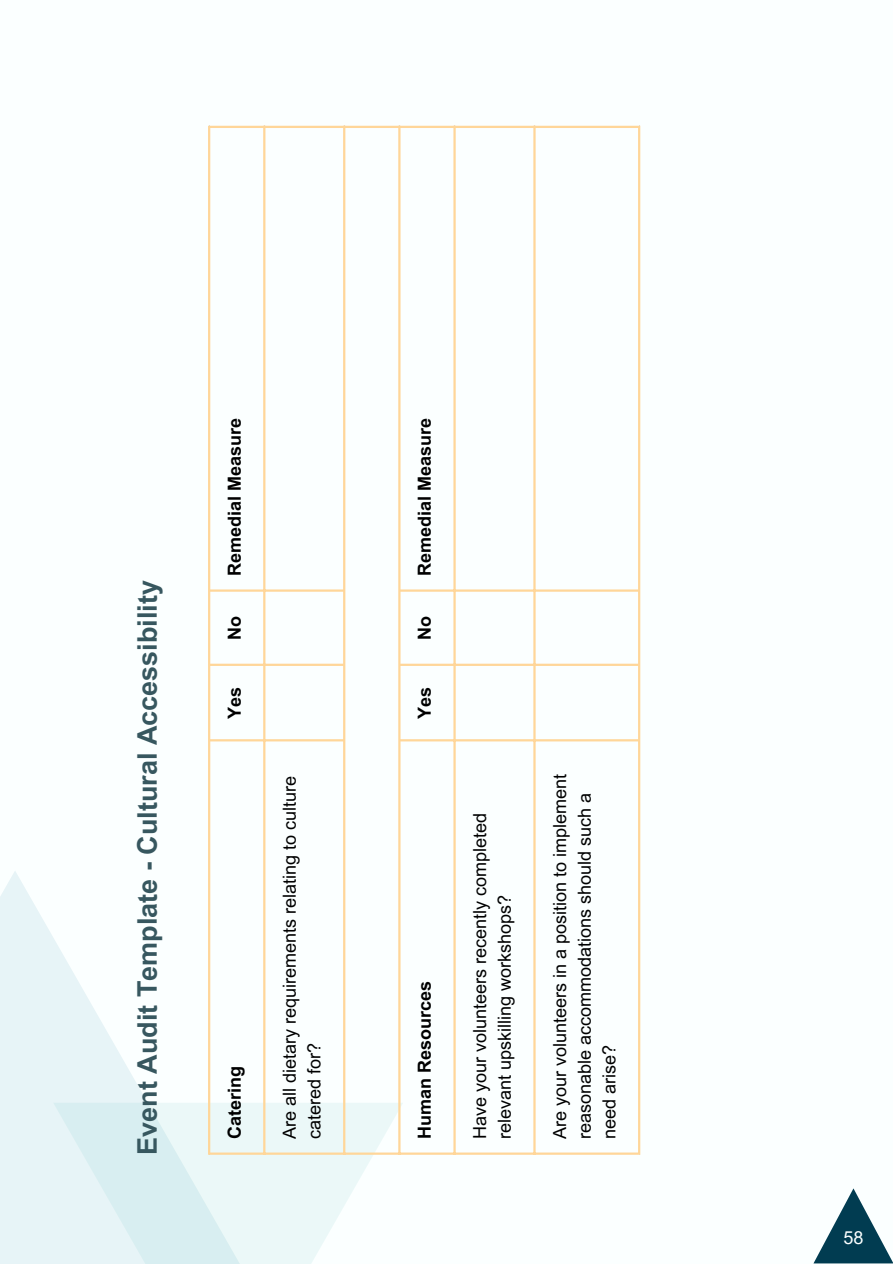
<style>
.page{position:relative;width:893px;height:1264px;background:#fff}
.page>*{position:absolute;margin:0;border:0;box-sizing:border-box;transform-origin:0 0}
.t1{font:700 27px "Arial MT Pro";color:#37575f}
.t2{font:18px/24.8px "Arial MT Pro";color:#000}
.t3{font:700 18px "Arial MT Pro";color:#000}
.t4{font:18px "Arial MT Pro";color:#fbffff}
</style>
<div class="page">
<div style="left:0;top:0;width:892px;height:1263px;background:#fbffff"></div>
<div style="left:0;top:870px;width:280px;height:393px;background:linear-gradient(to right,#eaf5f8,#fff)"></div>
<div style="left:53px;top:1102px;width:350px;height:161px;background:linear-gradient(to right,#daeef2,#f5fcfa)"></div>
<hr style="left:210px;top:1152px;width:428px;height:2px;background:#ffd699">
<hr style="left:210px;top:739px;width:133px;height:2px;background:#ffd699">
<hr style="left:400px;top:739px;width:238px;height:2px;background:#ffd699">
<hr style="left:210px;top:663px;width:133px;height:3px;background:#ffd699">
<hr style="left:400px;top:663px;width:238px;height:3px;background:#ffd699">
<hr style="left:210px;top:589px;width:133px;height:2px;background:#ffd699">
<hr style="left:400px;top:589px;width:238px;height:2px;background:#ffd699">
<hr style="left:210px;top:126px;width:428px;height:2px;background:#ffd699">
<hr style="left:208px;top:126px;width:2px;height:1028px;background:#ffd699">
<hr style="left:263px;top:126px;width:2px;height:1028px;background:#ffd699">
<hr style="left:343px;top:126px;width:2px;height:1028px;background:#ffd699">
<hr style="left:398px;top:126px;width:2px;height:1028px;background:#ffd699">
<hr style="left:453px;top:126px;width:2px;height:1028px;background:#ffd699">
<hr style="left:533px;top:126px;width:2px;height:1028px;background:#ffd699">
<hr style="left:638px;top:126px;width:2px;height:1028px;background:#ffd699">
<svg style="left:813px;top:1188px;width:79px;height:75px"></svg>
<h1 class="t1" style="left:137px;top:1154px;width:576px;rotate:-90deg">Event Audit Template - Cultural Accessibility</h1>
<p class="t3" style="left:227px;top:576px;width:160px;rotate:-90deg">Remedial Measure</p>
<p class="t3" style="left:227px;top:639px;width:25px;rotate:-90deg">No</p>
<p class="t3" style="left:227px;top:718px;width:34px;rotate:-90deg">Yes</p>
<p class="t3" style="left:227px;top:1138px;width:75px;rotate:-90deg">Catering</p>
<p class="t2" style="left:279px;top:1138px;width:365px;rotate:-90deg">Are all dietary requirements relating to culture catered for?</p>
<p class="t3" style="left:418px;top:576px;width:160px;rotate:-90deg">Remedial Measure</p>
<p class="t3" style="left:418px;top:639px;width:25px;rotate:-90deg">No</p>
<p class="t3" style="left:418px;top:718px;width:34px;rotate:-90deg">Yes</p>
<p class="t3" style="left:418px;top:1138px;width:160px;rotate:-90deg">Human Resources</p>
<p class="t2" style="left:469px;top:1138px;width:328px;rotate:-90deg">Have your volunteers recently completed relevant upskilling workshops?</p>
<p class="t2" style="left:549px;top:1138px;width:367px;rotate:-90deg">Are your volunteers in a position to implement reasonable accommodations should such a need arise?</p>
<p class="t4" style="left:843px;top:1230px;width:22px">58</p>
</div>
